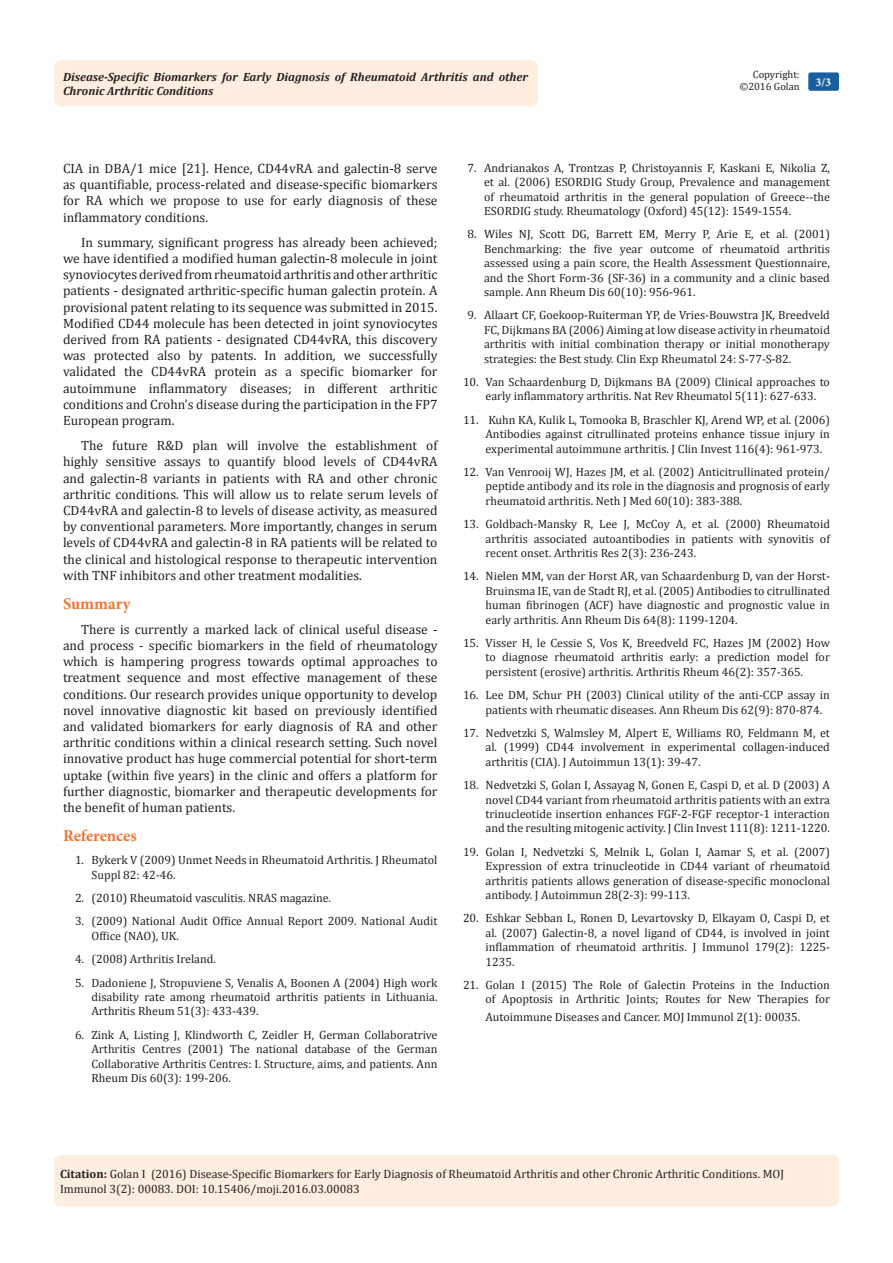
<style>
.page{position:relative;width:893px;height:1263px;background:#fff}
.page>*{position:absolute;margin:0;border:0;box-sizing:border-box;transform-origin:0 0}
.t1{font:700 16.5px "Minion Pro";letter-spacing:-.005em;color:#f37331}
.t2{font:13.5px/16.2px "Cambria";color:#231f20;text-align:justify}
.Citation{font:12px/14.4px "Cambria";color:#231f20;text-align:justify}
.t3{font:italic 700 12px/14.4px "Cambria";color:#231f20}
.t4{font:700 12px "Minion Pro";color:#fff}
.t5{font:10.5px/12.6px "Cambria";color:#231f20;text-align:right}
.s1{font-weight:700}
</style>
<div class="page">
<div style="left:54px;top:60px;width:484px;height:46px;background:#feeee0;border-radius:8px"></div>
<div style="left:808px;top:72px;width:31px;height:19px;background:#18609d;border-radius:2px"></div>
<div style="left:54px;top:1155px;width:785px;height:51px;background:#feeee0;border-radius:7px"></div>
<p class="t5" style="left:739px;top:68px;width:62px">Copyright: ©2016 Golan</p>
<p class="t3" style="left:63px;top:69px;width:467px">Disease-Specific Biomarkers for Early Diagnosis of Rheumatoid Arthritis and other<br>Chronic Arthritic Conditions</p>
<p class="t4" style="left:815px;top:74px;width:17px">3/3</p>
<p class="t2" style="left:63px;top:160px;width:376px">CIA in DBA/1 mice [21]. Hence, CD44vRA and galectin-8 serve as quantifiable, process-related and disease-specific biomarkers for RA which we propose to use for early diagnosis of these inflammatory conditions.</p>
<p class="t2" style="left:63px;top:234px;width:376px;text-indent:18px">In summary, significant progress has already been achieved; we have identified a modified human galectin-8 molecule in joint synoviocytes derived from rheumatoid arthritis and other arthritic patients - designated arthritic-specific human galectin protein. A provisional patent relating to its sequence was submitted in 2015.<br>Modified CD44 molecule has been detected in joint synoviocytes derived from RA patients - designated CD44vRA, this discovery was protected also by patents. In addition, we successfully validated the CD44vRA protein as a specific biomarker for autoimmune inflammatory diseases; in different arthritic conditions and Crohn’s disease during the participation in the FP7<br>European program.</p>
<p class="t2" style="left:63px;top:437px;width:376px;text-indent:18px">The future R&amp;D plan will involve the establishment of highly sensitive assays to quantify blood levels of CD44vRA and galectin-8 variants in patients with RA and other chronic arthritic conditions. This will allow us to relate serum levels of CD44vRA and galectin-8 to levels of disease activity, as measured by conventional parameters. More importantly, changes in serum levels of CD44vRA and galectin-8 in RA patients will be related to the clinical and histological response to therapeutic intervention with TNF inhibitors and other treatment modalities.</p>
<p class="t1" style="left:63px;top:592px;width:69px">Summary</p>
<p class="t2" style="left:63px;top:621px;width:376px;text-indent:18px">There is currently a marked lack of clinical useful disease - and process - specific biomarkers in the field of rheumatology which is hampering progress towards optimal approaches to treatment sequence and most effective management of these conditions. Our research provides unique opportunity to develop novel innovative diagnostic kit based on previously identified and validated biomarkers for early diagnosis of RA and other arthritic conditions within a clinical research setting. Such novel innovative product has huge commercial potential for short-term uptake (within five years) in the clinic and offers a platform for further diagnostic, biomarker and therapeutic developments for the benefit of human patients.</p>
<p class="t1" style="left:63px;top:824px;width:75px">References</p>
<p class="Citation" style="left:92px;top:853px;width:347px;text-indent:-16px">1. Bykerk V (2009) Unmet Needs in Rheumatoid Arthritis. J Rheumatol<br>Suppl 82: 42-46.</p>
<p class="Citation" style="left:75px;top:891px;width:258px">2. (2010) Rheumatoid vasculitis. NRAS magazine.</p>
<p class="Citation" style="left:92px;top:914px;width:347px;text-indent:-16px">3. (2009) National Audit Office Annual Report 2009. National Audit<br>Office (NAO), UK.</p>
<p class="Citation" style="left:75px;top:952px;width:142px">4. (2008) Arthritis Ireland.</p>
<p class="Citation" style="left:92px;top:975px;width:347px;text-indent:-16px">5. Dadoniene J, Stropuviene S, Venalis A, Boonen A (2004) High work disability rate among rheumatoid arthritis patients in Lithuania.<br>Arthritis Rheum 51(3): 433-439.</p>
<p class="Citation" style="left:92px;top:1027px;width:347px;text-indent:-16px">6. Zink A, Listing J, Klindworth C, Zeidler H, German Collaboratrive Arthritis Centres (2001) The national database of the German Collaborative Arthritis Centres: I. Structure, aims, and patients. Ann Rheum Dis 60(3): 199-206.</p>
<p class="Citation" style="left:484px;top:160px;width:347px;text-indent:-16px">7. Andrianakos A, Trontzas P, Christoyannis F, Kaskani E, Nikolia Z, et al. (2006) ESORDIG Study Group, Prevalence and management of rheumatoid arthritis in the general population of Greece--the ESORDIG study. Rheumatology (Oxford) 45(12): 1549-1554.</p>
<p class="Citation" style="left:484px;top:227px;width:347px;text-indent:-16px">8. Wiles NJ, Scott DG, Barrett EM, Merry P, Arie E, et al. (2001)<br>Benchmarking: the five year outcome of rheumatoid arthritis assessed using a pain score, the Health Assessment Questionnaire, and the Short Form-36 (SF-36) in a community and a clinic based sample. Ann Rheum Dis 60(10): 956-961.</p>
<p class="Citation" style="left:484px;top:308px;width:347px;text-indent:-16px">9. Allaart CF, Goekoop-Ruiterman YP, de Vries-Bouwstra JK, Breedveld FC, Dijkmans BA (2006) Aiming at low disease activity in rheumatoid arthritis with initial combination therapy or initial monotherapy strategies: the Best study. Clin Exp Rheumatol 24: S-77-S-82.</p>
<p class="Citation" style="left:485px;top:375px;width:346px;text-indent:-22px">10. Van Schaardenburg D, Dijkmans BA (2009) Clinical approaches to early inflammatory arthritis. Nat Rev Rheumatol 5(11): 627-633.</p>
<p class="Citation" style="left:485px;top:412px;width:346px;text-indent:-22px">11. Kuhn KA, Kulik L, Tomooka B, Braschler KJ, Arend WP, et al. (2006)<br>Antibodies against citrullinated proteins enhance tissue injury in experimental autoimmune arthritis. J Clin Invest 116(4): 961-973.</p>
<p class="Citation" style="left:485px;top:465px;width:346px;text-indent:-22px">12. Van Venrooij WJ, Hazes JM, et al. (2002) Anticitrullinated protein/ peptide antibody and its role in the diagnosis and prognosis of early rheumatoid arthritis. Neth J Med 60(10): 383-388.</p>
<p class="Citation" style="left:485px;top:517px;width:346px;text-indent:-22px">13. Goldbach-Mansky R, Lee J, McCoy A, et al. (2000) Rheumatoid arthritis associated autoantibodies in patients with synovitis of recent onset. Arthritis Res 2(3): 236-243.</p>
<p class="Citation" style="left:485px;top:569px;width:346px;text-indent:-22px">14. Nielen MM, van der Horst AR, van Schaardenburg D, van der Horst-Bruinsma IE, van de Stadt RJ, et al. (2005) Antibodies to citrullinated human fibrinogen (ACF) have diagnostic and prognostic value in early arthritis. Ann Rheum Dis 64(8): 1199-1204.</p>
<p class="Citation" style="left:485px;top:636px;width:346px;text-indent:-22px">15. Visser H, le Cessie S, Vos K, Breedveld FC, Hazes JM (2002) How to diagnose rheumatoid arthritis early: a prediction model for persistent (erosive) arthritis. Arthritis Rheum 46(2): 357-365.</p>
<p class="Citation" style="left:485px;top:688px;width:346px;text-indent:-22px">16. Lee DM, Schur PH (2003) Clinical utility of the anti-CCP assay in patients with rheumatic diseases. Ann Rheum Dis 62(9): 870-874.</p>
<p class="Citation" style="left:485px;top:726px;width:346px;text-indent:-22px">17. Nedvetzki S, Walmsley M, Alpert E, Williams RO, Feldmann M, et al. (1999) CD44 involvement in experimental collagen-induced arthritis (CIA). J Autoimmun 13(1): 39-47.</p>
<p class="Citation" style="left:485px;top:778px;width:346px;text-indent:-22px">18. Nedvetzki S, Golan I, Assayag N, Gonen E, Caspi D, et al. D (2003) A novel CD44 variant from rheumatoid arthritis patients with an extra trinucleotide insertion enhances FGF-2-FGF receptor-1 interaction and the resulting mitogenic activity. J Clin Invest 111(8): 1211-1220.</p>
<p class="Citation" style="left:485px;top:844px;width:346px;text-indent:-22px">19. Golan I, Nedvetzki S, Melnik L, Golan I, Aamar S, et al. (2007)<br>Expression of extra trinucleotide in CD44 variant of rheumatoid arthritis patients allows generation of disease-specific monoclonal antibody. J Autoimmun 28(2-3): 99-113.</p>
<p class="Citation" style="left:485px;top:911px;width:346px;text-indent:-22px">20. Eshkar Sebban L, Ronen D, Levartovsky D, Elkayam O, Caspi D, et al. (2007) Galectin-8, a novel ligand of CD44, is involved in joint inflammation of rheumatoid arthritis. J Immunol 179(2): 1225- 1235.</p>
<p class="Citation" style="left:463px;top:978px;width:368px;text-align:right">21. Golan I (2015) The Role of Galectin Proteins in the Induction of Apoptosis in Arthritic Joints; Routes for New Therapies for</p>
<p class="Citation" style="left:485px;top:1010px;width:316px">Autoimmune Diseases and Cancer. MOJ Immunol 2(1): 00035.</p>
<p class="Citation" style="left:60px;top:1167px;width:726px"><span class="s1">Citation:</span> Golan I (2016) Disease-Specific Biomarkers for Early Diagnosis of Rheumatoid Arthritis and other Chronic Arthritic Conditions. MOJ<br>Immunol 3(2): 00083. DOI: 10.15406/moji.2016.03.00083</p>
</div>
